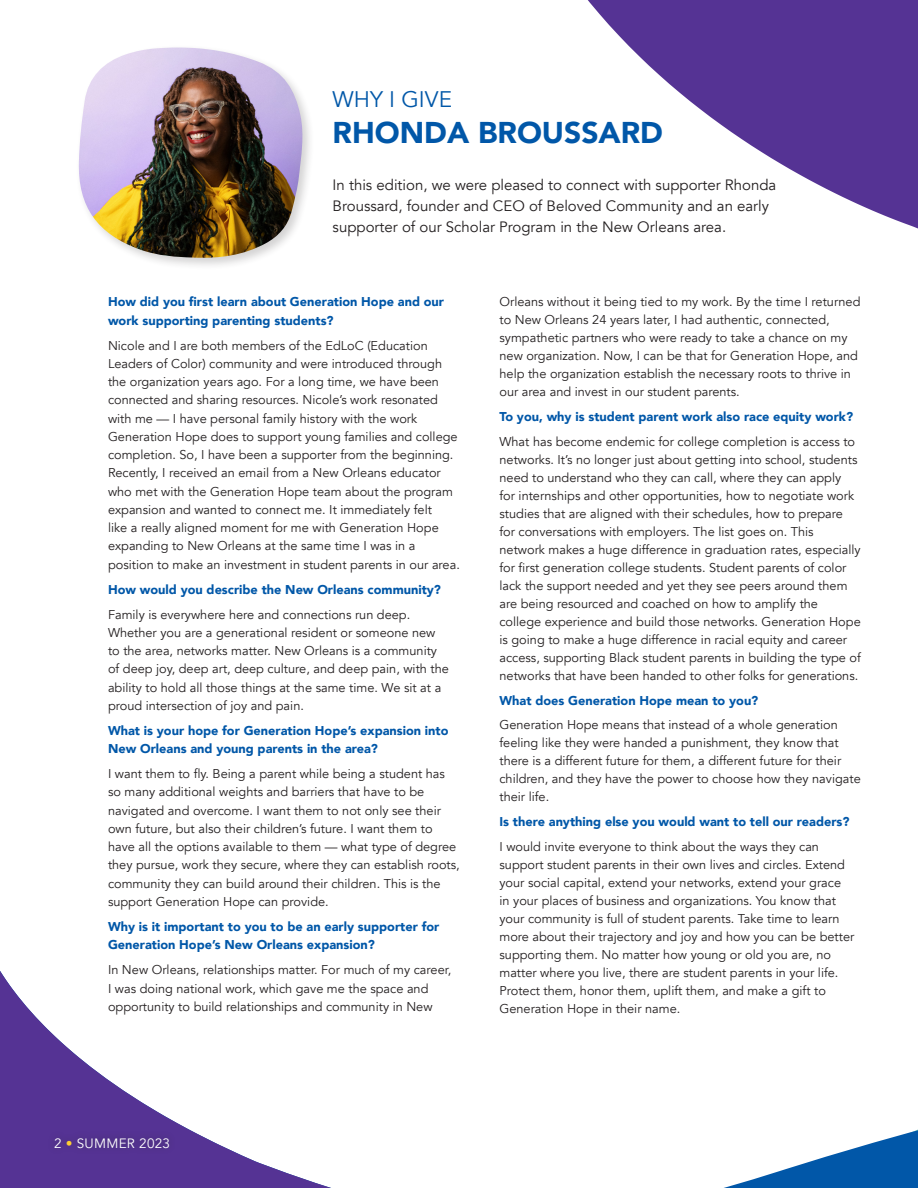
<style>
.page{position:relative;width:918px;height:1188px;background:#fff}
.page>*{position:absolute;margin:0;border:0;box-sizing:border-box;transform-origin:0 0}
.t1{font:900 30px "Avenir";color:#0157a8}
.t2{font:22.5px "Avenir";color:#0157a8}
.t3{font:15px/21px "Avenir";color:#231f20}
.t4{font:13.5px "Avenir";letter-spacing:.02em;color:#fff}
.t5{font:12.75px/18px "Avenir";color:#231f20}
.t6{font:900 12.75px/18.3px "Avenir";color:#0157a8}
.s1{color:#fecd33}
</style>
<div class="page">
<svg style="left:588px;top:0;width:330px;height:229px;fill:#553394"></svg>
<div style="left:75px;top:44px;width:240px;height:227px;background:#231f20;opacity:.2"></div>
<img style="left:78px;top:48px;width:227px;height:211px">
<svg style="left:724px;top:1129px;width:194px;height:59px"></svg>
<svg style="left:0;top:971px;width:331px;height:217px"></svg>
<div style="left:47px;top:1130px;width:130px;height:25px;background:#53328f"></div>
<p class="t2" style="left:333px;top:86px;width:121px">WHY I GIVE</p>
<p class="t1" style="left:333px;top:107px;width:332px">RHONDA BROUSSARD</p>
<p class="t3" style="left:333px;top:175px;width:445px">In this edition, we were pleased to connect with supporter Rhonda<br>Broussard, founder and CEO of Beloved Community and an early supporter of our Scholar Program in the New Orleans area.</p>
<p class="t6" style="left:108px;top:292px;width:338px">How did you first learn about Generation Hope and our work supporting parenting students?</p>
<p class="t5" style="left:108px;top:336px;width:353px">Nicole and I are both members of the EdLoC (Education Leaders of Color) community and were introduced through the organization years ago. For a long time, we have been connected and sharing resources. Nicole’s work resonated with me — I have personal family history with the work Generation Hope does to support young families and college completion. So, I have been a supporter from the beginning.<br>Recently, I received an email from a New Orleans educator who met with the Generation Hope team about the program expansion and wanted to connect me. It immediately felt<br>like a really aligned moment for me with Generation Hope expanding to New Orleans at the same time I was in a position to make an investment in student parents in our area.</p>
<p class="t6" style="left:108px;top:580px;width:335px">How would you describe the New Orleans community?</p>
<p class="t5" style="left:108px;top:605px;width:342px">Family is everywhere here and connections run deep.<br>Whether you are a generational resident or someone new to the area, networks matter. New Orleans is a community of deep joy, deep art, deep culture, and deep pain, with the ability to hold all those things at the same time. We sit at a proud intersection of joy and pain.</p>
<p class="t6" style="left:108px;top:721px;width:342px">What is your hope for Generation Hope’s expansion into<br>New Orleans and young parents in the area?</p>
<p class="t5" style="left:108px;top:765px;width:353px">I want them to fly. Being a parent while being a student has so many additional weights and barriers that have to be navigated and overcome. I want them to not only see their own future, but also their children’s future. I want them to have all the options available to them — what type of degree they pursue, work they secure, where they can establish roots, community they can build around their children. This is the support Generation Hope can provide.</p>
<p class="t6" style="left:108px;top:917px;width:333px">Why is it important to you to be an early supporter for<br>Generation Hope’s New Orleans expansion?</p>
<p class="t5" style="left:108px;top:961px;width:345px">In New Orleans, relationships matter. For much of my career,<br>I was doing national work, which gave me the space and opportunity to build relationships and community in New</p>
<p class="t5" style="left:500px;top:293px;width:362px">Orleans without it being tied to my work. By the time I returned to New Orleans 24 years later, I had authentic, connected, sympathetic partners who were ready to take a chance on my new organization. Now, I can be that for Generation Hope, and help the organization establish the necessary roots to thrive in our area and invest in our student parents.</p>
<p class="t6" style="left:500px;top:407px;width:355px">To you, why is student parent work also race equity work?</p>
<p class="t5" style="left:500px;top:433px;width:363px">What has become endemic for college completion is access to networks. It’s no longer just about getting into school, students need to understand who they can call, where they can apply<br>for internships and other opportunities, how to negotiate work studies that are aligned with their schedules, how to prepare for conversations with employers. The list goes on. This network makes a huge difference in graduation rates, especially for first generation college students. Student parents of color lack the support needed and yet they see peers around them are being resourced and coached on how to amplify the college experience and build those networks. Generation Hope is going to make a huge difference in racial equity and career access, supporting Black student parents in building the type of networks that have been handed to other folks for generations.</p>
<p class="t6" style="left:500px;top:691px;width:260px">What does Generation Hope mean to you?</p>
<p class="t5" style="left:500px;top:716px;width:363px">Generation Hope means that instead of a whole generation feeling like they were handed a punishment, they know that there is a different future for them, a different future for their children, and they have the power to choose how they navigate their life.</p>
<p class="t6" style="left:500px;top:812px;width:352px">Is there anything else you would want to tell our readers?</p>
<p class="t5" style="left:500px;top:838px;width:356px">I would invite everyone to think about the ways they can support student parents in their own lives and circles. Extend your social capital, extend your networks, extend your grace in your places of business and organizations. You know that your community is full of student parents. Take time to learn more about their trajectory and joy and how you can be better supporting them. No matter how young or old you are, no matter where you live, there are student parents in your life.<br>Protect them, honor them, uplift them, and make a gift to Generation Hope in their name.</p>
<p class="t4" style="left:54px;top:1135px;width:118px">2 <span class="s1">•</span> SUMMER 2023</p>
</div>
